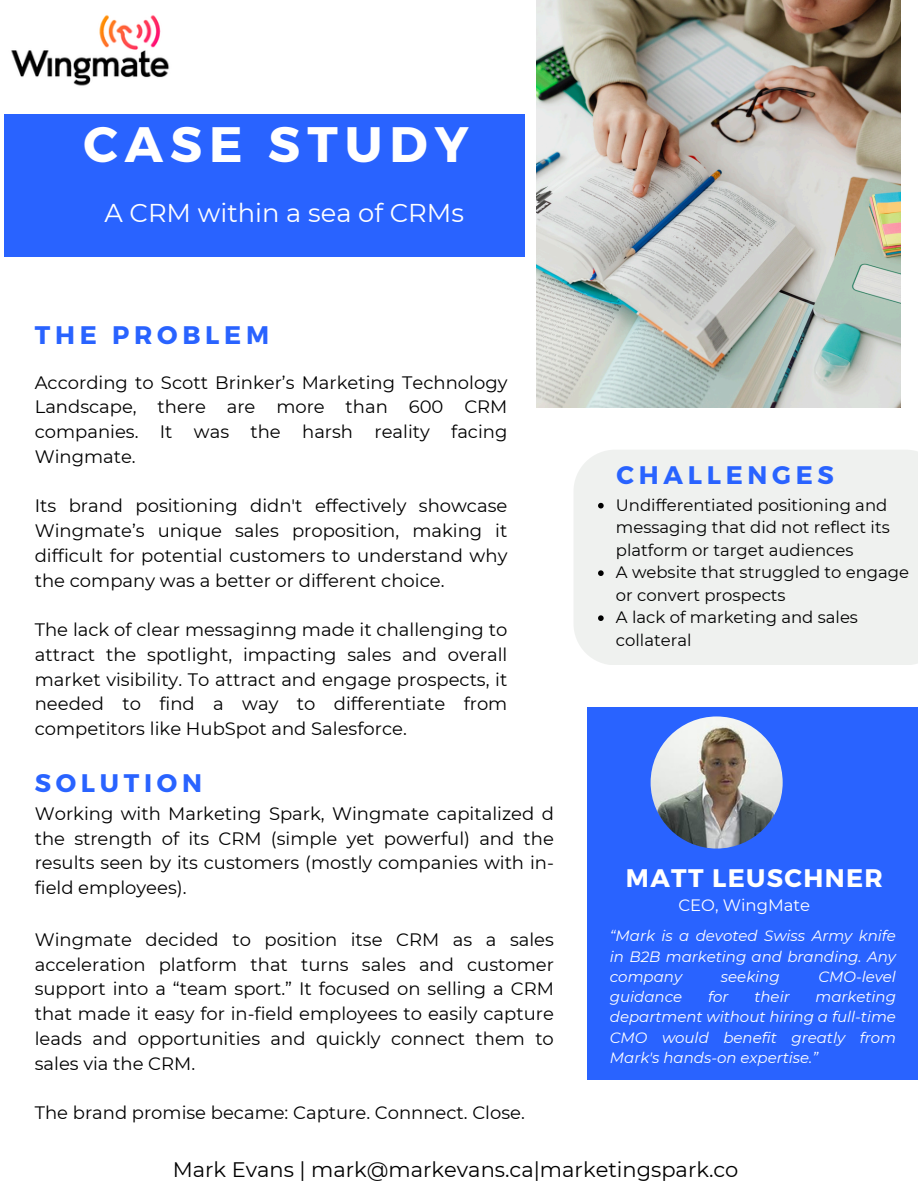
<style>
.page{position:relative;width:918px;height:1188px;background:#fff}
.page>*{position:absolute;margin:0;border:0;box-sizing:border-box;transform-origin:0 0}
.t1{font:700 49.8px "Montserrat";letter-spacing:.14em;color:#fff}
.t2{font:25.8px "Montserrat";color:#fff}
.t3{font:700 25.35px "Montserrat";letter-spacing:.185em;color:#2963ff}
.t4{font:700 25.35px "Montserrat";letter-spacing:.055em;color:#fff}
.t5{font:21px "Montserrat";color:#000}
.t6{font:18px/24.8px "Montserrat";color:#000;text-align:justify}
.t7{font:16.5px/22.5px "Montserrat";color:#000}
.t8{font:16.5px "Montserrat";color:#fff}
.t9{font:italic 15px/20.2px "Montserrat";color:#fff;text-align:justify}
</style>
<div class="page">
<div style="left:5px;top:114px;width:520px;height:143px;background:#2963ff"></div>
<img style="left:537px;top:0;width:363px;height:407px">
<div style="left:574px;top:450px;width:344px;height:215px;background:#eff1ef"></div>
<div style="left:588px;top:707px;width:330px;height:372px;background:#2963ff"></div>
<img style="left:651px;top:716px;width:132px;height:133px;border-radius:50%">
<img style="left:11px;top:15px;width:159px;height:71px">
<svg style="left:598px;top:503px;width:6px;height:5px"></svg>
<svg style="left:598px;top:570px;width:6px;height:6px"></svg>
<svg style="left:598px;top:615px;width:6px;height:6px"></svg>
<h3 class="t1" style="left:83px;top:112px;width:387px">CASE STUDY</h3>
<h2 class="t2" style="left:104px;top:197px;width:361px">A CRM within a sea of CRMs</h2>
<h5 class="t3" style="left:35px;top:319px;width:236px">THE PROBLEM</h5>
<h5 class="t6" style="left:35px;top:370px;width:474px">According to Scott Brinker’s Marketing Technology Landscape, there are more than 600 CRM companies. It was the harsh reality facing Wingmate.</h5>
<h5 class="t6" style="left:35px;top:494px;width:474px">Its brand positioning didn't effectively showcase Wingmate’s unique sales proposition, making it difficult for potential customers to understand why the company was a better or different choice.</h5>
<h2 class="t6" style="left:35px;top:617px;width:474px">The lack of clear messaginng made it challenging to attract the spotlight, impacting sales and overall market visibility. To attract and engage prospects, it needed to find a way to differentiate from competitors like HubSpot and Salesforce.</h2>
<p class="t3" style="left:35px;top:766px;width:169px">SOLUTION</p>
<p class="t6" style="left:35px;top:801px;width:521px">Working with Marketing Spark, Wingmate capitalized d the strength of its CRM (simple yet powerful) and the results seen by its customers (mostly companies with in&shy;field employees).</p>
<p class="t6" style="left:35px;top:927px;width:521px">Wingmate decided to position itse CRM as a sales acceleration platform that turns sales and customer support into a “team sport.” It focused on selling a CRM that made it easy for in-field employees to easily capture leads and opportunities and quickly connect them to sales via the CRM.</p>
<p class="t6" style="left:35px;top:1100px;width:492px">The brand promise became: Capture. Connnect. Close.</p>
<h2 class="t3" style="left:617px;top:458px;width:219px">CHALLENGES</h2>
<h5 class="t7" style="left:616px;top:494px;width:275px">Undifferentiated positioning and messaging that did not reflect its platform or target audiences</h5>
<p class="t7" style="left:616px;top:561px;width:295px">A website that struggled to engage or convert prospects</p>
<h2 class="t7" style="left:616px;top:606px;width:244px">A lack of marketing and sales collateral</h2>
<h5 class="t4" style="left:626px;top:861px;width:258px">MATT LEUSCHNER</h5>
<h5 class="t8" style="left:678px;top:895px;width:133px">CEO, WingMate</h5>
<h5 class="t9" style="left:610px;top:926px;width:288px">“Mark is a devoted Swiss Army knife in B2B marketing and branding. Any company</h5>
<h5 class="t9" style="left:721px;top:966px;width:60px">seeking</h5>
<h5 class="t9" style="left:818px;top:966px;width:79px">CMO-level</h5>
<h5 class="t9" style="left:610px;top:987px;width:74px">guidance</h5>
<h5 class="t9" style="left:708px;top:987px;width:22px">for</h5>
<h5 class="t9" style="left:754px;top:987px;width:37px">their</h5>
<h5 class="t9" style="left:610px;top:987px;width:288px;text-indent:206px">marketing department without hiring a full-time CMO would benefit greatly from Mark's hands-on expertise.”</h5>
<h4 class="t5" style="left:173px;top:1157px;width:567px">Mark Evans | mark@markevans.ca|marketingspark.co</h4>
</div>
